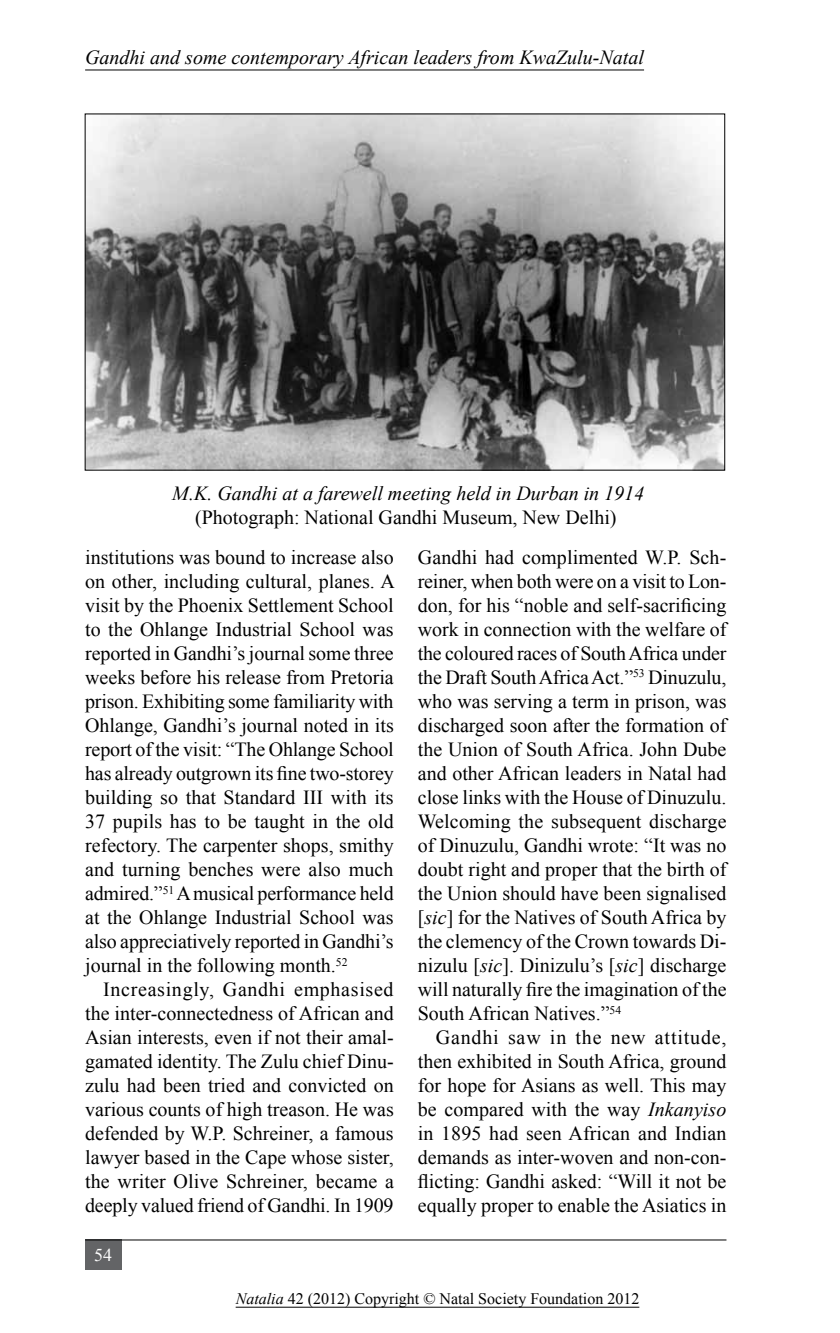
<style>
.page{position:relative;width:840px;height:1333px;background:#fff}
.page>*{position:absolute;margin:0;border:0;box-sizing:border-box;transform-origin:0 0}
.t1{font:20px/24px "Times New Roman";color:#000;text-align:justify}
.t2{font:italic 20px "Times New Roman";color:#000}
.t3{font:18px "Times New Roman";color:#fff}
.t4{font:16px "Times New Roman";color:#000}
.s1{font-style:italic}
</style>
<div class="page">
<hr style="left:85px;top:70px;width:558px;height:1px;background:#000">
<div style="left:85px;top:1239px;width:36px;height:30px;background:#636466"></div>
<hr style="left:85px;top:1239px;width:641px;height:1px;background:#000">
<hr style="left:235px;top:1306px;width:404px;height:1px;background:#000">
<img style="left:87px;top:115px;width:635px;height:353px">
<p class="t2" style="left:85px;top:43px;width:560px">Gandhi and some contemporary African leaders from KwaZulu-Natal</p>
<p class="t2" style="left:172px;top:479px;width:473px">M.K. Gandhi at a farewell meeting held in Durban in 1914</p>
<p class="t1" style="left:195px;top:505px;width:423px">(Photograph: National Gandhi Museum, New Delhi)</p>
<p class="t1" style="left:85px;top:545px;width:311px">institutions was bound to increase also on other, including cultural, planes. A visit by the Phoenix Settlement School to the Ohlange Industrial School was reported in Gandhi’s journal some three weeks before his release from Pretoria prison. Exhibiting some familiarity with Ohlange, Gandhi’s journal noted in its report of the visit: “The Ohlange School has already outgrown its fine two-storey building so that Standard III with its 37 pupils has to be taught in the old refectory. The carpenter shops, smithy and turning benches were also much admired.”<sup>51</sup> A musical performance held at the Ohlange Industrial School was also appreciatively reported in Gandhi’s journal in the following month.<sup>52</sup></p>
<p class="t1" style="left:85px;top:977px;width:310px;text-indent:18px">Increasingly, Gandhi emphasised the inter-connectedness of African and Asian interests, even if not their amal&shy;gamated identity. The Zulu chief Dinu&shy;zulu had been tried and convicted on various counts of high treason. He was defended by W.P. Schreiner, a famous lawyer based in the Cape whose sister, the writer Olive Schreiner, became a deeply valued friend of Gandhi. In 1909</p>
<p class="t3" style="left:94px;top:1242px;width:19px">54</p>
<p class="t1" style="left:417px;top:545px;width:310px">Gandhi had complimented W.P. Sch&shy;reiner, when both were on a visit to Lon&shy;don, for his “noble and self-sacrificing work in connection with the welfare of the coloured races of South Africa under the Draft South Africa Act.”<sup>53</sup> Dinuzulu, who was serving a term in prison, was discharged soon after the formation of the Union of South Africa. John Dube and other African leaders in Natal had close links with the House of Dinuzulu.<br>Welcoming the subsequent discharge of Dinuzulu, Gandhi wrote: “It was no doubt right and proper that the birth of the Union should have been signalised [<span class="s1">sic</span>] for the Natives of South Africa by the clemency of the Crown towards Di&shy;nizulu [<span class="s1">sic</span>]. Dinizulu’s [<span class="s1">sic</span>] discharge will naturally fire the imagination of the South African Natives.”<sup>54</sup></p>
<p class="t1" style="left:417px;top:1025px;width:310px;text-indent:18px">Gandhi saw in the new attitude, then exhibited in South Africa, ground for hope for Asians as well. This may be compared with the way <span class="s1">Inkanyiso </span>in 1895 had seen African and Indian demands as inter-woven and non-con&shy;flicting: Gandhi asked: “Will it not be equally proper to enable the Asiatics in</p>
<p class="t4" style="left:235px;top:1288px;width:405px"><span class="s1">Natalia</span> 42 (2012) Copyright © Natal Society Foundation 2012</p>
</div>
